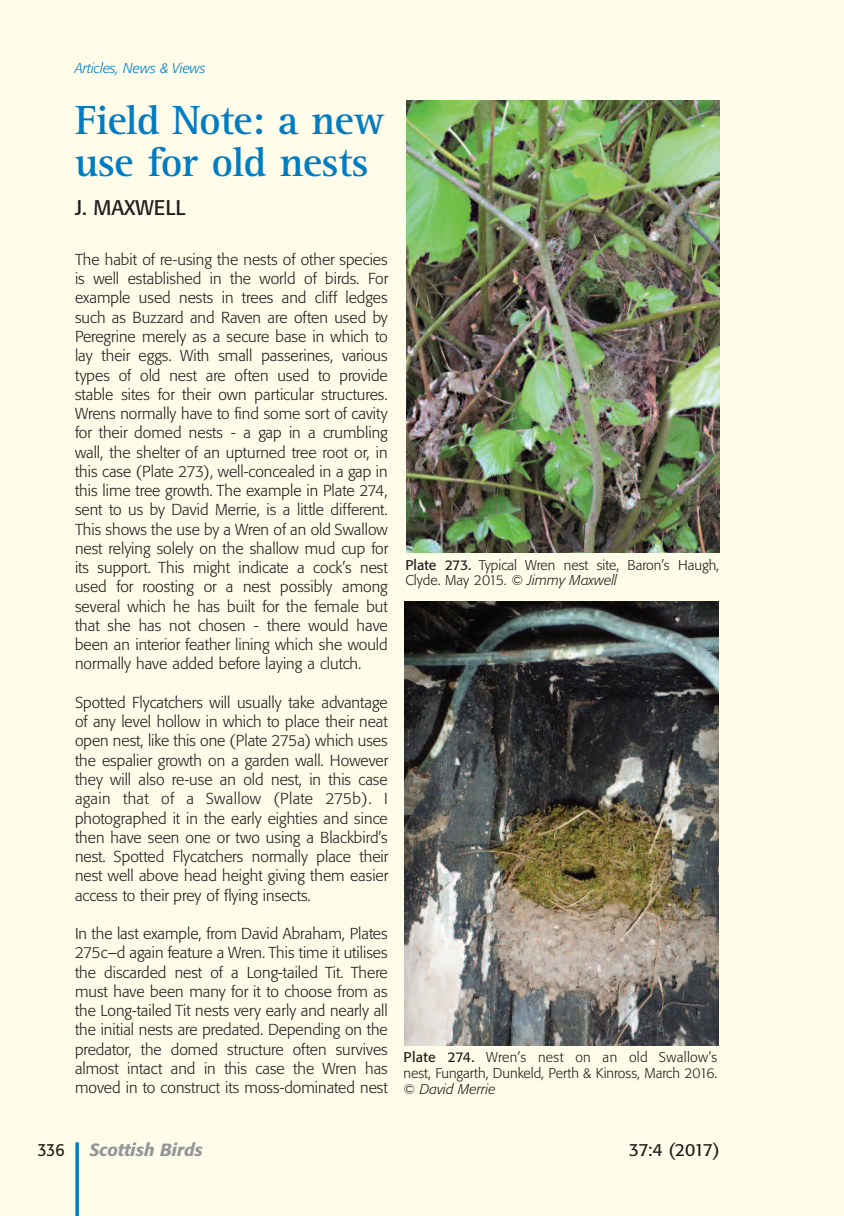
<style>
.page{position:relative;width:844px;height:1216px;background:#fff}
.page>*{position:absolute;margin:0;border:0;box-sizing:border-box;transform-origin:0 0}
.t1{font:700 42px/42px "AT Rotis Serif";letter-spacing:-.015em;color:#007cc2}
.t2{font:21px "Formata BQ";color:#231f20}
.t3{font:italic 500 17.5px "Formata BQ";color:#939598}
.t4{font:17.5px "Formata BQ";letter-spacing:-.035em;color:#231f20}
.t5{font:17.5px "Formata BQ";letter-spacing:-.035em;color:#231f20;scale:.9 1}
.t6{font:300 15.75px/19.2px "Formata BQ";color:#231f20;text-align:justify}
.t7{font:300 14px/15.8px "Formata BQ";color:#231f20}
.t8{font:italic 300 14px "Formata BQ";color:#007cc2}
.s1{font-weight:400}
.s2{font-style:italic}
</style>
<div class="page">
<div style="left:0;top:0;width:843px;height:1215px;background:#fffdea"></div>
<svg style="left:75px;top:1142px;width:4px;height:73px"></svg>
<img style="left:406px;top:101px;width:313px;height:451px">
<img style="left:404px;top:601px;width:314px;height:444px">
<p class="t8" style="left:75px;top:62px;width:132px">Articles, News &amp; Views</p>
<h1 class="t1" style="left:75px;top:103px;width:311px">Field Note: a new use for old nests</h1>
<h2 class="t2" style="left:75px;top:198px;width:112px">J. MAXWELL</h2>
<p class="t6" style="left:75px;top:251px;width:315px">The habit of re-using the nests of other species is well established in the world of birds. For example used nests in trees and cliff ledges such as Buzzard and Raven are often used by Peregrine merely as a secure base in which to lay their eggs. With small passerines, various types of old nest are often used to provide stable sites for their own particular structures.<br>Wrens normally have to find some sort of cavity for their domed nests - a gap in a crumbling wall, the shelter of an upturned tree root or, in this case (Plate 273), well-concealed in a gap in this lime tree growth. The example in Plate 274, sent to us by David Merrie, is a little different.<br>This shows the use by a Wren of an old Swallow nest relying solely on the shallow mud cup for its support. This might indicate a cock’s nest used for roosting or a nest possibly among several which he has built for the female but that she has not chosen - there would have been an interior feather lining which she would normally have added before laying a clutch.</p>
<p class="t6" style="left:75px;top:694px;width:315px">Spotted Flycatchers will usually take advantage of any level hollow in which to place their neat open nest, like this one (Plate 275a) which uses the espalier growth on a garden wall. However they will also re-use an old nest, in this case again that of a Swallow (Plate 275b). I photographed it in the early eighties and since then have seen one or two using a Blackbird’s nest. Spotted Flycatchers normally place their nest well above head height giving them easier access to their prey of flying insects.</p>
<p class="t6" style="left:75px;top:925px;width:314px">In the last example, from David Abraham, Plates 275c–d again feature a Wren. This time it utilises the discarded nest of a Long-tailed Tit. There must have been many for it to choose from as the Long-tailed Tit nests very early and nearly all the initial nests are predated. Depending on the predator, the domed structure often survives almost intact and in this case the Wren has moved in to construct its moss-dominated nest</p>
<p class="t7" style="left:405px;top:558px;width:315px"><span class="s1">Plate 273.</span> Typical Wren nest site, Baron’s Haugh,<br>Clyde. May 2015. © <span class="s2">Jimmy Maxwell</span></p>
<p class="t7" style="left:403px;top:1050px;width:315px;text-align:justify"><span class="s1">Plate 274.</span> Wren’s nest on an old Swallow’s nest, Fungarth, Dunkeld, Perth &amp; Kinross, March 2016. © <span class="s2">David Merrie</span></p>
<p class="t5" style="left:37px;top:1142px;width:31px">336</p>
<p class="t3" style="left:89px;top:1142px;width:115px">Scottish Birds</p>
<p class="t4" style="left:628px;top:1141px;width:93px">37:4 (2017)</p>
</div>
